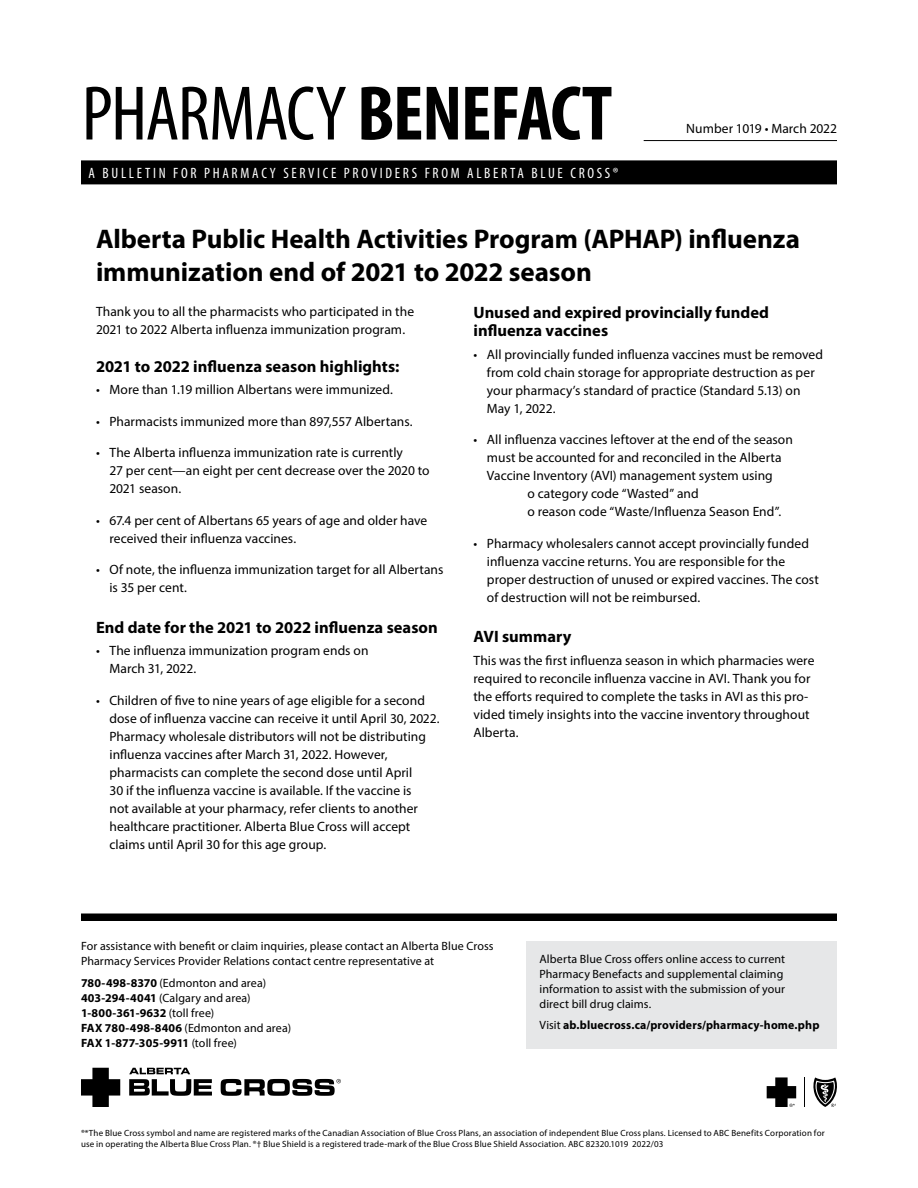
<style>
.page{position:relative;width:918px;height:1188px;background:#fff}
.page>*{position:absolute;margin:0;border:0;box-sizing:border-box;transform-origin:0 0}
.t1{font:condensed 78px "Myriad Pro";letter-spacing:-.02em;color:#000}
.t2{font:700 27px/33px "Myriad Pro";letter-spacing:-.005em;color:#000}
.t3{font:700 16.5px/18px "Myriad Pro";color:#000}
.t4{font:condensed 15px "Myriad Pro";letter-spacing:.18em;color:#fff}
.t5{font:13.5px/18px "Myriad Pro";letter-spacing:.005em;color:#000}
.t6{font:12px/15px "Myriad Pro";letter-spacing:.005em;color:#000}
.t7{font:700 12px/15px "Myriad Pro";letter-spacing:.015em;color:#000}
.t8{font:9px/10.8px "Myriad Pro";letter-spacing:.015em;color:#000}
.s1{font-weight:700}
.s2{font-weight:400}
</style>
<div class="page">
<div style="left:81px;top:160px;width:756px;height:24px;background:#000"></div>
<div style="left:526px;top:941px;width:311px;height:108px;background:#e6e7e8"></div>
<div style="left:81px;top:914px;width:756px;height:7px;background:#000"></div>
<svg style="left:813px;top:1077px;width:24px;height:30px"></svg>
<hr style="left:804px;top:1077px;width:1px;height:30px;background:#000">
<svg style="left:767px;top:1077px;width:29px;height:30px"></svg>
<svg style="left:129px;top:1068px;width:83px;height:28px"></svg>
<svg style="left:221px;top:1079px;width:120px;height:17px"></svg>
<svg style="left:81px;top:1068px;width:39px;height:39px"></svg>
<hr style="left:644px;top:140px;width:193px;height:1px;background:#000">
<h1 class="t1" style="left:82px;top:67px;width:532px">PHARMACY <span class="s1">BENEFACT</span></h1>
<p class="t4" style="left:89px;top:164px;width:531px">A BULLETIN FOR PHARMACY SERVICE PROVIDERS FROM ALBERTA BLUE CROSS®</p>
<p class="t5" style="left:686px;top:120px;width:152px">Number 1019 • March 2022</p>
<h2 class="t2" style="left:96px;top:222px;width:705px">Alberta Public Health Activities Program (APHAP) influenza immunization end of 2021 to 2022 season</h2>
<p class="t5" style="left:96px;top:302px;width:320px">Thank you to all the pharmacists who participated in the<br>2021 to 2022 Alberta influenza immunization program.</p>
<p class="t3" style="left:96px;top:357px;width:305px">2021 to 2022 influenza season highlights:</p>
<p class="t5" style="left:96px;top:380px;width:298px">• More than 1.19 million Albertans were immunized.</p>
<p class="t5" style="left:96px;top:412px;width:318px">• Pharmacists immunized more than 897,557 Albertans.</p>
<p class="t5" style="left:110px;top:443px;width:322px;text-indent:-14px">• The Alberta influenza immunization rate is currently<br>27 per cent—an eight per cent decrease over the 2020 to<br>2021 season.</p>
<p class="t5" style="left:110px;top:511px;width:319px;text-indent:-14px">• 67.4 per cent of Albertans 65 years of age and older have received their influenza vaccines.</p>
<p class="t5" style="left:110px;top:560px;width:335px;text-indent:-14px">• Of note, the influenza immunization target for all Albertans is 35 per cent.</p>
<p class="t3" style="left:96px;top:618px;width:343px">End date for the 2021 to 2022 influenza season</p>
<p class="t5" style="left:110px;top:641px;width:261px;text-indent:-14px">• The influenza immunization program ends on<br>March 31, 2022.</p>
<p class="t5" style="left:110px;top:691px;width:332px;text-indent:-14px">• Children of five to nine years of age eligible for a second dose of influenza vaccine can receive it until April 30, 2022.<br>Pharmacy wholesale distributors will not be distributing influenza vaccines after March 31, 2022. However, pharmacists can complete the second dose until April<br>30 if the influenza vaccine is available. If the vaccine is<br>not available at your pharmacy, refer clients to another healthcare practitioner. Alberta Blue Cross will accept claims until April 30 for this age group.</p>
<p class="t3" style="left:473px;top:303px;width:297px">Unused and expired provincially funded influenza vaccines</p>
<p class="t5" style="left:487px;top:345px;width:338px;text-indent:-14px">• All provincially funded influenza vaccines must be removed from cold chain storage for appropriate destruction as per your pharmacy’s standard of practice (Standard 5.13) on May 1, 2022.</p>
<p class="t5" style="left:473px;top:431px;width:321px">• All influenza vaccines leftover at the end of the season</p>
<p class="t5" style="left:487px;top:449px;width:296px">must be accounted for and reconciled in the Alberta</p>
<p class="t5" style="left:487px;top:467px;width:287px">Vaccine Inventory (AVI) management system using</p>
<p class="t5" style="left:527px;top:485px;width:173px">o category code “Wasted” and</p>
<p class="t5" style="left:527px;top:503px;width:255px">o reason code “Waste/Influenza Season End”.</p>
<p class="t5" style="left:487px;top:534px;width:333px;text-indent:-14px">• Pharmacy wholesalers cannot accept provincially funded influenza vaccine returns. You are responsible for the proper destruction of unused or expired vaccines. The cost of destruction will not be reimbursed.</p>
<p class="t3" style="left:473px;top:627px;width:99px">AVI summary</p>
<p class="t5" style="left:473px;top:651px;width:342px">This was the first influenza season in which pharmacies were required to reconcile influenza vaccine in AVI. Thank you for the efforts required to complete the tasks in AVI as this pro&shy;vided timely insights into the vaccine inventory throughout Alberta.</p>
<p class="t6" style="left:81px;top:938px;width:414px">For assistance with benefit or claim inquiries, please contact an Alberta Blue Cross<br>Pharmacy Services Provider Relations contact centre representative at</p>
<p class="t7" style="left:81px;top:975px;width:212px">780-498-8370 <span class="s2">(Edmonton and area)<br></span>403-294-4041 <span class="s2">(Calgary and area)<br></span>1-800-361-9632 <span class="s2">(toll free)<br></span>FAX 780-498-8406 <span class="s2">(Edmonton and area)<br></span>FAX 1-877-305-9911 <span class="s2">(toll free)</span></p>
<p class="t6" style="left:540px;top:951px;width:247px">Alberta Blue Cross offers online access to current Pharmacy Benefacts and supplemental claiming information to assist with the submission of your direct bill drug claims.</p>
<p class="t7" style="left:540px;top:1018px;width:282px"><span class="s2">Visit</span> ab.bluecross.ca/providers/pharmacy-home.php</p>
<p class="t8" style="left:81px;top:1128px;width:745px">®*The Blue Cross symbol and name are registered marks of the Canadian Association of Blue Cross Plans, an association of independent Blue Cross plans. Licensed to ABC Benefits Corporation for use in operating the Alberta Blue Cross Plan. ®† Blue Shield is a registered trade-mark of the Blue Cross Blue Shield Association. ABC 82320.1019 2022/03</p>
</div>
